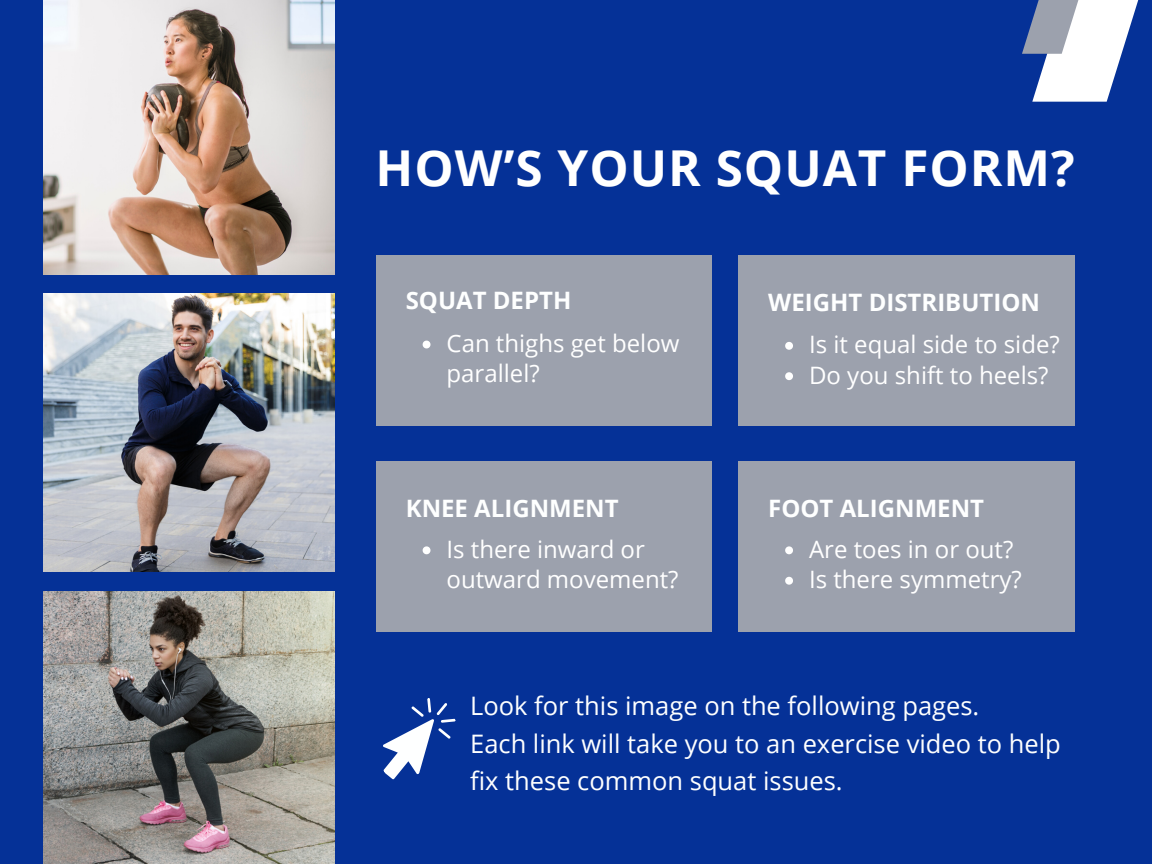
<style>
.page{position:relative;width:1152px;height:864px;background:#053197}
.page>*{position:absolute;margin:0;border:0;box-sizing:border-box;transform-origin:0 0}
.t1{font:700 49.5px "Open Sans";letter-spacing:.02em;color:#fff}
.t2{font:25.5px/37.2px "Open Sans";color:#feffff}
.t3{font:24px/30.3px "Open Sans";color:#fff}
.t4{font:700 24px "Open Sans";color:#feffff}
</style>
<div class="page">
<img style="left:44px;top:591px;width:290px;height:273px">
<img style="left:44px;top:294px;width:290px;height:277px">
<img style="left:44px;top:1px;width:290px;height:273px">
<div style="left:739px;top:255px;width:336px;height:171px;background:#9ca1ad"></div>
<div style="left:376px;top:255px;width:336px;height:171px;background:#9ca1ad"></div>
<svg style="left:1032px;top:0;width:107px;height:102px"></svg>
<svg style="left:1022px;top:0;width:70px;height:54px;fill:#9ca1ad"></svg>
<div style="left:739px;top:462px;width:336px;height:170px;background:#9ca1ad"></div>
<div style="left:376px;top:462px;width:336px;height:170px;background:#9ca1ad"></div>
<svg style="left:383px;top:698px;width:73px;height:82px"></svg>
<svg style="left:423px;top:341px;width:8px;height:7px"></svg>
<svg style="left:785px;top:342px;width:8px;height:8px"></svg>
<svg style="left:785px;top:372px;width:8px;height:8px"></svg>
<svg style="left:423px;top:546px;width:8px;height:8px"></svg>
<svg style="left:785px;top:546px;width:8px;height:8px"></svg>
<svg style="left:785px;top:577px;width:8px;height:8px"></svg>
<p class="t1" style="left:376px;top:134px;width:701px">HOW’S YOUR SQUAT FORM?</p>
<p class="t4" style="left:406px;top:284px;width:167px">SQUAT DEPTH</p>
<p class="t3" style="left:447px;top:327px;width:234px">Can thighs get below parallel?</p>
<h2 class="t4" style="left:406px;top:491px;width:214px">KNEE ALIGNMENT</h2>
<p class="t3" style="left:447px;top:533px;width:233px">Is there inward or outward movement?</p>
<h1 class="t4" style="left:768px;top:285px;width:273px">WEIGHT DISTRIBUTION</h1>
<h2 class="t3" style="left:809px;top:329px;width:252px">Is it equal side to side?</h2>
<p class="t3" style="left:809px;top:359px;width:241px">Do you shift to heels?</p>
<p class="t4" style="left:768px;top:491px;width:217px">FOOT ALIGNMENT</p>
<h2 class="t3" style="left:809px;top:533px;width:206px">Are toes in or out?</h2>
<p class="t3" style="left:809px;top:564px;width:214px">Is there symmetry?</p>
<h2 class="t2" style="left:470px;top:687px;width:511px">Look for this image on the following pages.</h2>
<p class="t2" style="left:470px;top:724px;width:592px">Each link will take you to an exercise video to help fix these common squat issues.</p>
</div>
